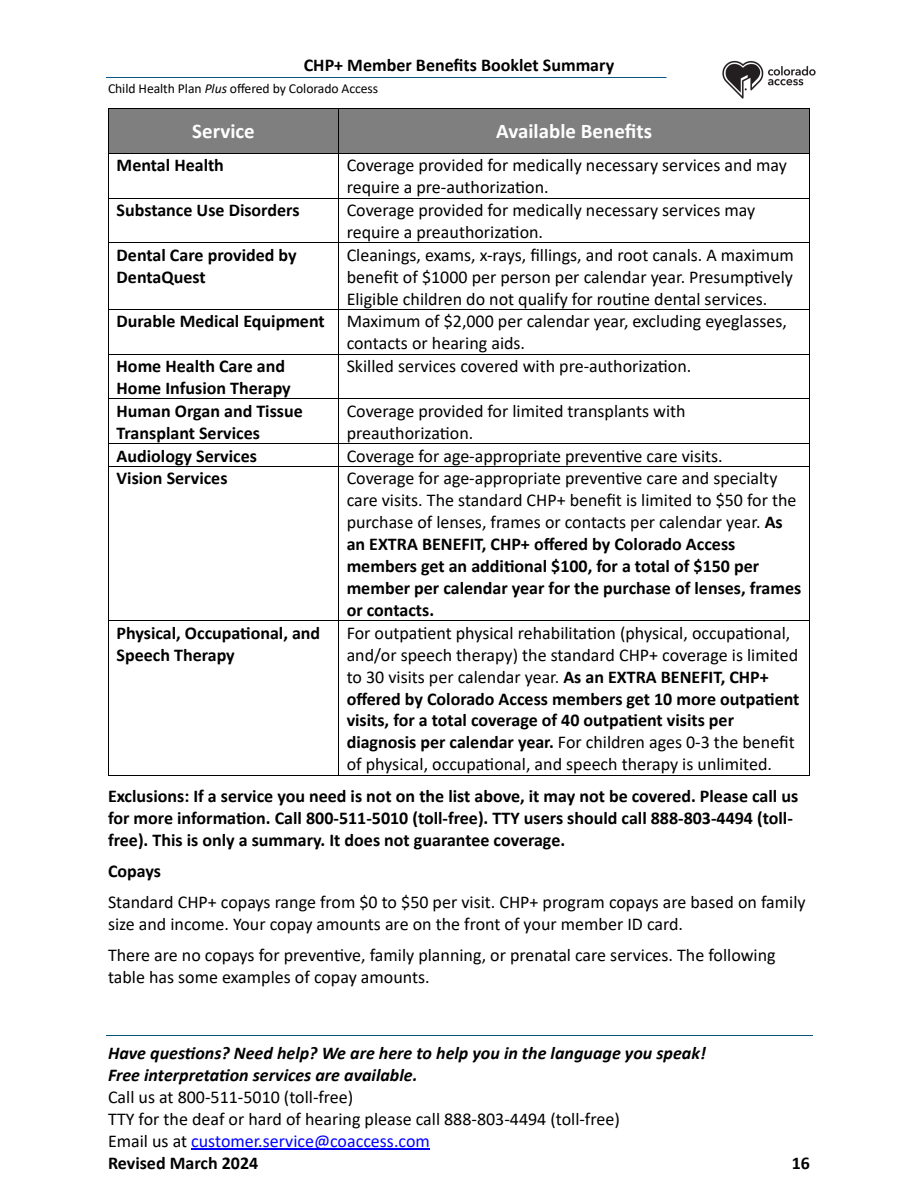
<style>
.page{position:relative;width:918px;height:1188px;background:#fff}
.page>*{position:absolute;margin:0;border:0;box-sizing:border-box;transform-origin:0 0}
.t1{font:700 20.85px "Calibri";letter-spacing:.005em;color:#fff}
.t2{font:18px/21.9px "Calibri";color:#000}
.t3{font:700 18px/21.9px "Calibri";color:#000}
.t4{font:italic 700 18px/21.9px "Calibri";color:#000}
.t5{font:13.65px "Calibri";letter-spacing:-.005em;color:#000}
.s1{font-style:italic}
.s2{font-weight:700}
.s3{color:#00f}
</style>
<div class="page">
<hr style="left:106px;top:77px;width:706px;height:1px;background:#0a5587">
<hr style="left:106px;top:1035px;width:706px;height:1px;background:#0a527a">
<hr style="left:191px;top:1149px;width:239px;height:1px;background:#00f">
<div style="left:667px;top:27px;width:184px;height:98px;background:#fff;border-radius:21px"></div>
<img style="left:722px;top:60px;width:94px;height:39px">
<div style="left:109px;top:109px;width:229px;height:44px;background:#7f7f7f"></div>
<div style="left:339px;top:109px;width:470px;height:44px;background:#7f7f7f"></div>
<hr style="left:109px;top:108px;width:229px;height:1px;background:#000">
<hr style="left:339px;top:108px;width:470px;height:1px;background:#000">
<hr style="left:108px;top:109px;width:1px;height:44px;background:#000">
<hr style="left:338px;top:109px;width:1px;height:44px;background:#000">
<hr style="left:809px;top:109px;width:1px;height:44px;background:#000">
<hr style="left:109px;top:153px;width:229px;height:1px;background:#000">
<hr style="left:339px;top:153px;width:470px;height:1px;background:#000">
<hr style="left:108px;top:154px;width:1px;height:44px;background:#000">
<hr style="left:338px;top:154px;width:1px;height:44px;background:#000">
<hr style="left:809px;top:154px;width:1px;height:44px;background:#000">
<hr style="left:109px;top:198px;width:229px;height:1px;background:#000">
<hr style="left:339px;top:198px;width:470px;height:1px;background:#000">
<hr style="left:108px;top:199px;width:1px;height:44px;background:#000">
<hr style="left:338px;top:199px;width:1px;height:44px;background:#000">
<hr style="left:809px;top:199px;width:1px;height:44px;background:#000">
<hr style="left:109px;top:243px;width:229px;height:1px;background:#000">
<hr style="left:339px;top:243px;width:470px;height:1px;background:#000">
<hr style="left:108px;top:243px;width:1px;height:66px;background:#000">
<hr style="left:338px;top:243px;width:1px;height:66px;background:#000">
<hr style="left:809px;top:243px;width:1px;height:66px;background:#000">
<hr style="left:109px;top:309px;width:229px;height:1px;background:#000">
<hr style="left:339px;top:309px;width:470px;height:1px;background:#000">
<hr style="left:108px;top:310px;width:1px;height:44px;background:#000">
<hr style="left:338px;top:310px;width:1px;height:44px;background:#000">
<hr style="left:809px;top:310px;width:1px;height:44px;background:#000">
<hr style="left:109px;top:354px;width:229px;height:1px;background:#000">
<hr style="left:339px;top:354px;width:470px;height:1px;background:#000">
<hr style="left:108px;top:355px;width:1px;height:44px;background:#000">
<hr style="left:338px;top:355px;width:1px;height:44px;background:#000">
<hr style="left:809px;top:355px;width:1px;height:44px;background:#000">
<hr style="left:109px;top:399px;width:229px;height:1px;background:#000">
<hr style="left:339px;top:399px;width:470px;height:1px;background:#000">
<hr style="left:108px;top:399px;width:1px;height:45px;background:#000">
<hr style="left:338px;top:399px;width:1px;height:45px;background:#000">
<hr style="left:809px;top:399px;width:1px;height:45px;background:#000">
<hr style="left:109px;top:444px;width:229px;height:1px;background:#000">
<hr style="left:339px;top:444px;width:470px;height:1px;background:#000">
<svg style="left:108px;top:444px;width:1px;height:23px"></svg>
<hr style="left:109px;top:466px;width:229px;height:1px;background:#000">
<svg style="left:338px;top:444px;width:1px;height:23px"></svg>
<hr style="left:339px;top:466px;width:470px;height:1px;background:#000">
<svg style="left:809px;top:444px;width:1px;height:23px"></svg>
<hr style="left:108px;top:467px;width:1px;height:154px;background:#000">
<hr style="left:338px;top:467px;width:1px;height:154px;background:#000">
<hr style="left:809px;top:467px;width:1px;height:154px;background:#000">
<hr style="left:109px;top:621px;width:229px;height:1px;background:#000">
<hr style="left:339px;top:621px;width:470px;height:1px;background:#000">
<hr style="left:108px;top:621px;width:1px;height:154px;background:#000">
<hr style="left:109px;top:775px;width:229px;height:1px;background:#000">
<hr style="left:338px;top:621px;width:1px;height:154px;background:#000">
<hr style="left:339px;top:775px;width:470px;height:1px;background:#000">
<hr style="left:809px;top:621px;width:1px;height:154px;background:#000">
<p class="t3" style="left:304px;top:54px;width:312px">CHP+ Member Benefits Booklet Summary</p>
<p class="t5" style="left:108px;top:80px;width:272px">Child Health Plan <span class="s1">Plus</span> offered by Colorado Access</p>
<p class="t1" style="left:192px;top:118px;width:64px">Service</p>
<p class="t1" style="left:496px;top:118px;width:157px">Available Benefits</p>
<p class="t3" style="left:117px;top:154px;width:109px">Mental Health</p>
<p class="t2" style="left:347px;top:154px;width:442px">Coverage provided for medically necessary services and may require a pre-authorizaVon.</p>
<p class="t3" style="left:117px;top:199px;width:184px">Substance Use Disorders</p>
<p class="t2" style="left:347px;top:199px;width:410px">Coverage provided for medically necessary services may require a preauthorizaVon.</p>
<p class="t3" style="left:117px;top:244px;width:182px">Dental Care provided by<br>DentaQuest</p>
<p class="t2" style="left:347px;top:244px;width:449px">Cleanings, exams, x-rays, fillings, and root canals. A maximum</p>
<p class="t2" style="left:347px;top:266px;width:448px">benefit of $1000 per person per calendar year. PresumpVvely</p>
<p class="t2" style="left:347px;top:287px;width:422px">Eligible children do not qualify for rouVne dental services.</p>
<p class="t2" style="left:117px;top:310px;width:672px"><span class="s2">Durable Medical Equipment</span> Maximum of $2,000 per calendar year, excluding eyeglasses,</p>
<p class="t2" style="left:347px;top:332px;width:180px">contacts or hearing aids.</p>
<p class="t3" style="left:117px;top:355px;width:176px">Home Health Care and<br>Home Infusion Therapy</p>
<p class="t2" style="left:347px;top:355px;width:346px">Skilled services covered with pre-authorizaVon.</p>
<p class="t3" style="left:117px;top:400px;width:188px">Human Organ and Tissue<br>Transplant Services</p>
<p class="t2" style="left:347px;top:400px;width:341px">Coverage provided for limited transplants with preauthorizaVon.</p>
<p class="t3" style="left:117px;top:444px;width:142px">Audiology Services</p>
<p class="t2" style="left:347px;top:444px;width:378px">Coverage for age-appropriate prevenVve care visits.</p>
<p class="t3" style="left:117px;top:467px;width:112px">Vision Services</p>
<p class="t2" style="left:347px;top:467px;width:456px">Coverage for age-appropriate prevenVve care and specialty care visits. The standard CHP+ benefit is limited to $50 for the purchase of lenses, frames or contacts per calendar year. <span class="s2">As an EXTRA BENEFIT, CHP+ offered by Colorado Access members get an addiVonal $100, for a total of $150 per member per calendar year for the purchase of lenses, frames or contacts.</span></p>
<p class="t3" style="left:117px;top:622px;width:205px">Physical, OccupaVonal, and<br>Speech Therapy</p>
<p class="t2" style="left:347px;top:622px;width:454px">For outpaVent physical rehabilitaVon (physical, occupaVonal, and/or speech therapy) the standard CHP+ coverage is limited to 30 visits per calendar year. <span class="s2">As an EXTRA BENEFIT, CHP+ offered by Colorado Access members get 10 more outpaVent visits, for a total coverage of 40 outpaVent visits per diagnosis per calendar year.</span> For children ages 0-3 the benefit of physical, occupaVonal, and speech therapy is unlimited.</p>
<p class="t3" style="left:108px;top:785px;width:692px">Exclusions: If a service you need is not on the list above, it may not be covered. Please call us for more informaVon. Call 800-511-5010 (toll-free). TTY users should call 888-803-4494 (toll&shy;free). This is only a summary. It does not guarantee coverage.</p>
<p class="t3" style="left:108px;top:860px;width:55px">Copays</p>
<p class="t2" style="left:108px;top:891px;width:699px">Standard CHP+ copays range from $0 to $50 per visit. CHP+ program copays are based on family size and income. Your copay amounts are on the front of your member ID card.</p>
<p class="t2" style="left:108px;top:944px;width:669px">There are no copays for prevenVve, family planning, or prenatal care services. The following table has some examples of copay amounts.</p>
<p class="t4" style="left:108px;top:1042px;width:599px">Have ques)ons? Need help? We are here to help you in the language you speak!<br>Free interpreta)on services are available.</p>
<p class="t2" style="left:108px;top:1086px;width:513px">Call us at 800-511-5010 (toll-free)<br>TTY for the deaf or hard of hearing please call 888-803-4494 (toll-free)<br>Email us at <span class="s3">customer.service@coaccess.com<br></span><span class="s2">Revised March 2024</span></p>
<p class="t3" style="left:792px;top:1151px;width:20px">16</p>
</div>
